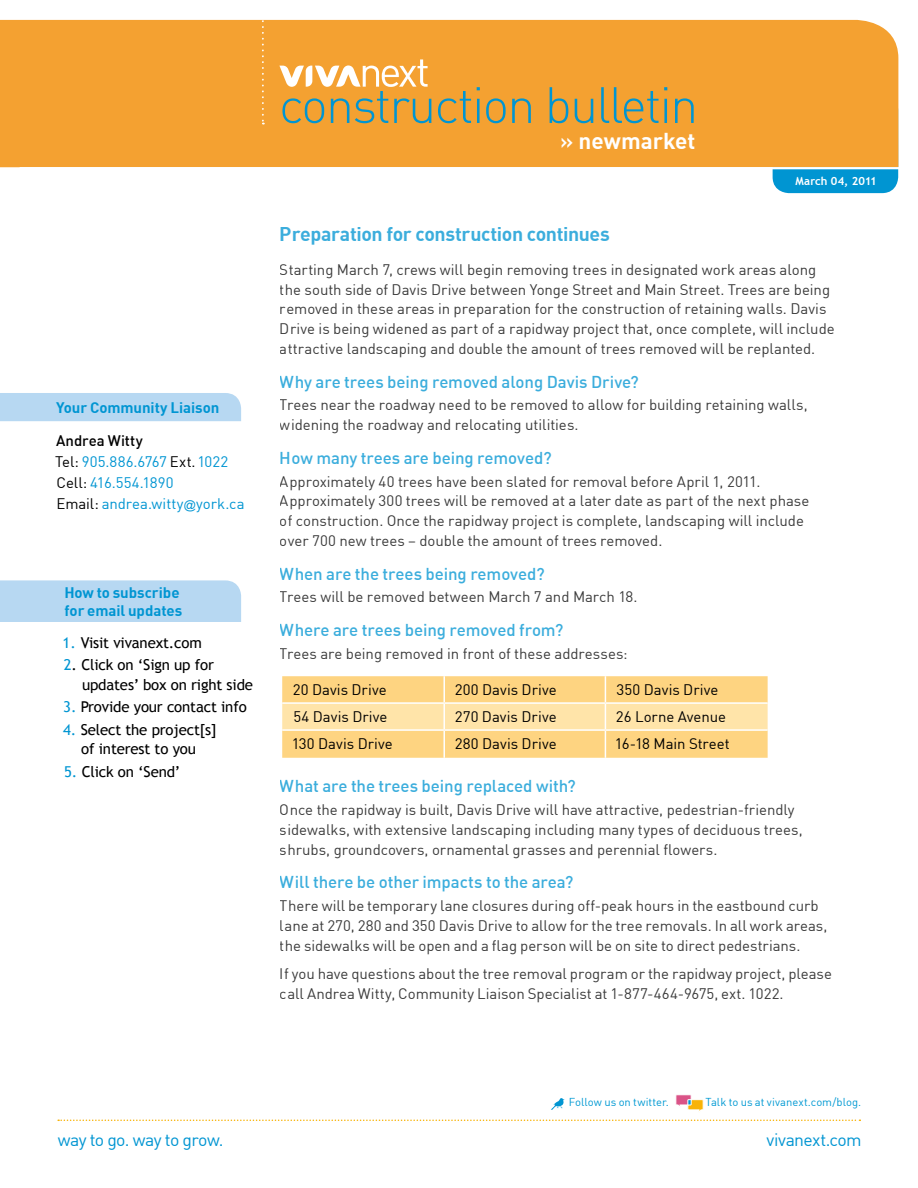
<style>
.page{position:relative;width:918px;height:1188px;background:#fff}
.page>*{position:absolute;margin:0;border:0;box-sizing:border-box;transform-origin:0 0}
.t1{font:300 50.25px "DIN";letter-spacing:-.035em;color:#0095d2}
.t2{font:700 22.5px "DIN";color:#fff}
.t3{font:700 19.5px "DIN";letter-spacing:-.02em;color:#0095d2}
.t4{font:17.7px "DIN";letter-spacing:-.035em;color:#0095d2}
.t5{font:500 16.8px "DIN";letter-spacing:-.005em;color:#0095d2}
.t6{font:15px/19.8px "DIN";letter-spacing:-.005em;color:#000}
.t7{font:15px/19.5px "Trebuchet MS";letter-spacing:-.01em;color:#000}
.t8{font:15px/21px "DIN";letter-spacing:-.005em;color:#0095d2}
.t9{font:700 15px/18px "DIN";letter-spacing:-.005em;color:#0095d2}
.t10{font:11.25px "DIN";color:#0099d3}
.t11{font:700 11.25px "Trebuchet MS";letter-spacing:.005em;color:#fff}
.s1{font-weight:500;color:#000}
.s2{color:#000}
.s3{font-family:"Gill Sans";font-size:12px}
.s4{color:#0095d2}
.s5{font-weight:500}
</style>
<div class="page">
<div style="left:0;top:580px;width:241px;height:42px;background:#b7d8f2"></div>
<div style="left:773px;top:94px;width:125px;height:99px;background:#0095d2;border-radius:16px"></div>
<div style="left:0;top:20px;width:898px;height:147px;background:#f4a131"></div>
<div style="left:0;top:393px;width:241px;height:28px;background:#b7d8f2"></div>
<svg style="left:262px;top:19px;width:2px;height:105px"></svg>
<svg style="left:279px;top:59px;width:149px;height:28px"></svg>
<hr style="left:20px;top:167px;width:883px;height:2px;background:#fff">
<svg style="left:551px;top:1098px;width:14px;height:12px"></svg>
<svg style="left:676px;top:1094px;width:28px;height:17px"></svg>
<svg style="left:58px;top:1120px;width:802px;height:1px"></svg>
<svg style="left:282px;top:676px;width:486px;height:82px;background:#fedb95"></svg>
<h1 class="t1" style="left:279px;top:74px;width:421px">construction bulletin</h1>
<p class="t9" style="left:56px;top:398px;width:165px">Your Community Liaison</p>
<p class="t8" style="left:55px;top:430px;width:191px"><span class="s1">Andrea Witty<br></span><span class="s2">Tel:</span> 905.886.6767 <span class="s2">Ext.</span> 1022<br><span class="s2">Cell:</span> 416.554.1890<br><span class="s2">Email:</span> andrea.witty<span class="s3">@</span>york.ca</p>
<p class="t9" style="left:64px;top:583px;width:119px">How to subscribe for email updates</p>
<p class="t7" style="left:63px;top:633px;width:141px"><span class="s4">1.</span> Visit vivanext.com</p>
<p class="t7" style="left:82px;top:655px;width:173px;text-indent:-18px"><span class="s4">2</span>. Click on ‘Sign up for updates’ box on right side</p>
<p class="t7" style="left:63px;top:697px;width:185px"><span class="s4">3.</span> Provide your contact info</p>
<p class="t7" style="left:63px;top:720px;width:155px;text-align:center"><span class="s4">4.</span> Select the project[s] of interest to you</p>
<p class="t7" style="left:64px;top:762px;width:118px"><span class="s4">5.</span> Click on ‘Send’</p>
<h2 class="t2" style="left:560px;top:126px;width:137px"><span class="s5">»</span> newmarket</h2>
<p class="t11" style="left:796px;top:174px;width:83px">March 04, 2011</p>
<h3 class="t3" style="left:280px;top:222px;width:331px">Preparation for construction continues</h3>
<p class="t6" style="left:280px;top:259px;width:556px">Starting March 7, crews will begin removing trees in designated work areas along the south side of Davis Drive between Yonge Street and Main Street. Trees are being removed in these areas in preparation for the construction of retaining walls. Davis Drive is being widened as part of a rapidway project that, once complete, will include attractive landscaping and double the amount of trees removed will be replanted.</p>
<p class="t5" style="left:280px;top:371px;width:360px">Why are trees being removed along Davis Drive?</p>
<p class="t6" style="left:280px;top:395px;width:529px">Trees near the roadway need to be removed to allow for building retaining walls, widening the roadway and relocating utilities.</p>
<p class="t5" style="left:280px;top:447px;width:273px">How many trees are being removed?</p>
<p class="t6" style="left:280px;top:471px;width:531px">Approximately 40 trees have been slated for removal before April 1, 2011.<br>Approximately 300 trees will be removed at a later date as part of the next phase of construction. Once the rapidway project is complete, landscaping will include over 700 new trees – double the amount of trees removed.</p>
<p class="t5" style="left:280px;top:563px;width:266px">When are the trees being removed?</p>
<p class="t6" style="left:280px;top:587px;width:359px">Trees will be removed between March 7 and March 18.</p>
<p class="t5" style="left:280px;top:619px;width:285px">Where are trees being removed from?</p>
<p class="t6" style="left:280px;top:643px;width:349px">Trees are being removed in front of these addresses:</p>
<p class="t6" style="left:293px;top:679px;width:95px">20 Davis Drive</p>
<p class="t6" style="left:455px;top:679px;width:104px">200 Davis Drive</p>
<p class="t6" style="left:617px;top:679px;width:103px">350 Davis Drive</p>
<p class="t6" style="left:293px;top:706px;width:96px">54 Davis Drive</p>
<p class="t6" style="left:455px;top:706px;width:103px">270 Davis Drive</p>
<p class="t6" style="left:616px;top:706px;width:112px">26 Lorne Avenue</p>
<p class="t6" style="left:292px;top:734px;width:103px">130 Davis Drive</p>
<p class="t6" style="left:455px;top:734px;width:104px">280 Davis Drive</p>
<p class="t6" style="left:615px;top:734px;width:116px">16-18 Main Street</p>
<p class="t5" style="left:280px;top:775px;width:297px">What are the trees being replaced with?</p>
<p class="t6" style="left:280px;top:799px;width:524px">Once the rapidway is built, Davis Drive will have attractive, pedestrian-friendly sidewalks, with extensive landscaping including many types of deciduous trees, shrubs, groundcovers, ornamental grasses and perennial flowers.</p>
<p class="t5" style="left:280px;top:871px;width:295px">Will there be other impacts to the area?</p>
<p class="t6" style="left:280px;top:895px;width:549px">There will be temporary lane closures during off-peak hours in the eastbound curb lane at 270, 280 and 350 Davis Drive to allow for the tree removals. In all work areas, the sidewalks will be open and a flag person will be on site to direct pedestrians.</p>
<p class="t6" style="left:280px;top:964px;width:554px">If you have questions about the tree removal program or the rapidway project, please call Andrea Witty, Community Liaison Specialist at 1-877-464-9675, ext. 1022.</p>
<p class="t10" style="left:569px;top:1095px;width:102px">Follow us on twitter.</p>
<p class="t10" style="left:706px;top:1095px;width:157px">Talk to us at vivanext.com/blog.</p>
<p class="t4" style="left:58px;top:1128px;width:167px">way to go. way to grow.</p>
<p class="t4" style="left:767px;top:1128px;width:97px">vivanext.com</p>
</div>
